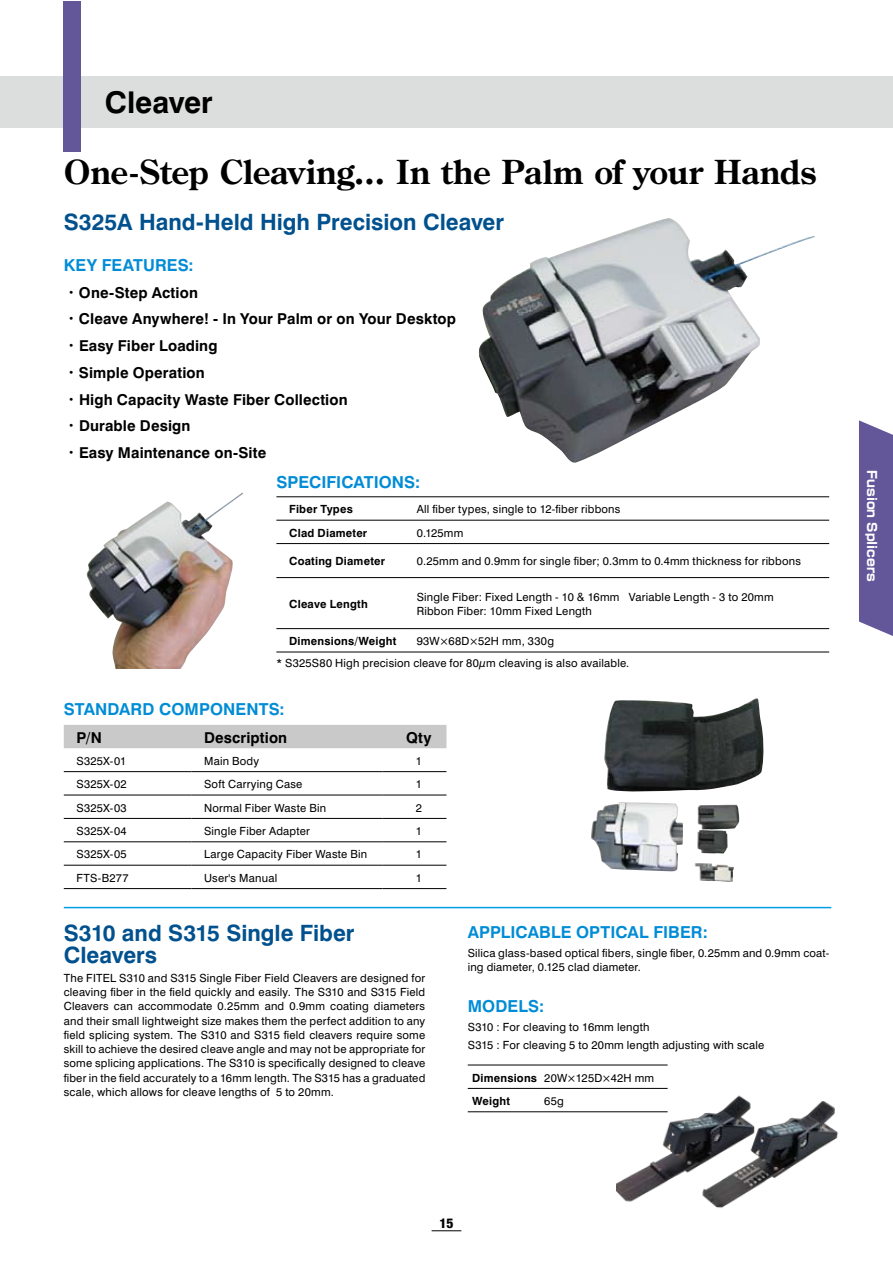
<style>
.page{position:relative;width:893px;height:1263px;background:#fff}
.page>*{position:absolute;margin:0;border:0;box-sizing:border-box;transform-origin:0 0}
.t1{font:700 33px "Century Old Style Std";letter-spacing:.005em;color:#000}
.t2{font:700 30px "Swiss 721 BT";letter-spacing:-.005em;color:#000}
.t3{font:700 22.5px/22.5px "Swiss 721 BT";color:#00518e}
.t4{font:700 16.5px "Swiss 721 BT";letter-spacing:.005em;color:#008cd6}
.t5{font:700 15px/26.7px "Swiss 721 BT";letter-spacing:.01em;color:#000}
.t6{font:800 condensed 13.5px "Helvetica Neue";color:#000}
.t7{font:700 12.75px "Shin Go Pro";color:#fff}
.t8{font:11.25px/14.2px "Swiss 721 BT";letter-spacing:.02em;color:#000}
.t9{font:700 11.25px/23.4px "Swiss 721 BT";letter-spacing:.02em;color:#000}
.s1{font-family:"Futo Go B101 Pro"}
.s2{font-weight:400}
</style>
<div class="page">
<div style="left:0;top:77px;width:892px;height:51px;background:#dcdddd"></div>
<svg style="left:432px;top:1230px;width:29px;height:1px"></svg>
<div style="left:64px;top:1px;width:17px;height:151px;background:#635699"></div>
<img style="left:87px;top:492px;width:156px;height:177px">
<img style="left:617px;top:1087px;width:222px;height:121px">
<img style="left:591px;top:698px;width:173px;height:184px">
<hr style="left:276px;top:520px;width:128px;height:1px;background:#000">
<hr style="left:404px;top:520px;width:425px;height:1px;background:#000">
<hr style="left:276px;top:543px;width:128px;height:1px;background:#000">
<hr style="left:404px;top:543px;width:425px;height:1px;background:#000">
<hr style="left:276px;top:577px;width:128px;height:1px;background:#000">
<hr style="left:404px;top:577px;width:425px;height:1px;background:#000">
<hr style="left:276px;top:628px;width:128px;height:1px;background:#000">
<hr style="left:404px;top:628px;width:425px;height:1px;background:#000">
<hr style="left:276px;top:652px;width:128px;height:1px;background:#000">
<hr style="left:404px;top:652px;width:425px;height:1px;background:#000">
<hr style="left:276px;top:496px;width:128px;height:1px;background:#000">
<hr style="left:404px;top:496px;width:425px;height:1px;background:#000">
<hr style="left:468px;top:1065px;width:72px;height:1px;background:#000">
<hr style="left:540px;top:1065px;width:128px;height:1px;background:#000">
<hr style="left:468px;top:1088px;width:72px;height:1px;background:#000">
<hr style="left:540px;top:1088px;width:128px;height:1px;background:#000">
<hr style="left:468px;top:1111px;width:72px;height:1px;background:#000">
<hr style="left:540px;top:1111px;width:128px;height:1px;background:#000">
<div style="left:64px;top:725px;width:382px;height:23px;background:#c9c9ca"></div>
<hr style="left:64px;top:771px;width:127px;height:1px;background:#000">
<hr style="left:191px;top:771px;width:192px;height:1px;background:#000">
<hr style="left:383px;top:771px;width:63px;height:1px;background:#000">
<hr style="left:64px;top:795px;width:127px;height:1px;background:#000">
<hr style="left:191px;top:795px;width:192px;height:1px;background:#000">
<hr style="left:383px;top:795px;width:63px;height:1px;background:#000">
<hr style="left:64px;top:818px;width:127px;height:1px;background:#000">
<hr style="left:191px;top:818px;width:192px;height:1px;background:#000">
<hr style="left:383px;top:818px;width:63px;height:1px;background:#000">
<hr style="left:64px;top:841px;width:127px;height:1px;background:#000">
<hr style="left:191px;top:841px;width:192px;height:1px;background:#000">
<hr style="left:383px;top:841px;width:63px;height:1px;background:#000">
<hr style="left:64px;top:865px;width:127px;height:1px;background:#000">
<hr style="left:191px;top:865px;width:192px;height:1px;background:#000">
<hr style="left:383px;top:865px;width:63px;height:1px;background:#000">
<hr style="left:64px;top:888px;width:127px;height:1px;background:#000">
<hr style="left:191px;top:888px;width:192px;height:1px;background:#000">
<hr style="left:383px;top:888px;width:63px;height:1px;background:#000">
<img style="left:478px;top:218px;width:337px;height:245px">
<hr style="left:64px;top:907px;width:767px;height:1px;background:#00a0e9">
<svg style="left:859px;top:420px;width:33px;height:216px;background:#7266a2"></svg>
<div style="left:864px;top:447px;width:13px;height:158px;background:#635699"></div>
<h2 class="t2" style="left:105px;top:84px;width:109px">Cleaver</h2>
<h1 class="t1" style="left:64px;top:150px;width:754px">One-Step Cleaving... In the Palm of your Hands</h1>
<h3 class="t3" style="left:64px;top:210px;width:442px">S325A Hand-Held High Precision Cleaver</h3>
<h3 class="t4" style="left:64px;top:255px;width:131px">KEY FEATURES:</h3>
<h3 class="t5" style="left:64px;top:279px;width:394px"><span class="s1">・</span>One-Step Action<br><span class="s1">・</span>Cleave Anywhere! - In Your Palm or on Your Desktop<span class="s1">・</span>Easy Fiber Loading<br><span class="s1">・</span>Simple Operation<br><span class="s1">・</span>High Capacity Waste Fiber Collection<br><span class="s1">・</span>Durable Design<br><span class="s1">・</span>Easy Maintenance on-Site</h3>
<h3 class="t4" style="left:276px;top:472px;width:145px">SPECIFICATIONS:</h3>
<p class="t9" style="left:289px;top:497px;width:65px">Fiber Types</p>
<p class="t8" style="left:417px;top:502px;width:205px">All fiber types, single to 12-fiber ribbons</p>
<p class="t9" style="left:289px;top:521px;width:80px">Clad Diameter</p>
<p class="t8" style="left:417px;top:525px;width:48px">0.125mm</p>
<p class="t9" style="left:289px;top:550px;width:97px">Coating Diameter</p>
<p class="t8" style="left:417px;top:554px;width:386px">0.25mm and 0.9mm for single fiber; 0.3mm to 0.4mm thickness for ribbons</p>
<p class="t9" style="left:289px;top:592px;width:80px">Cleave Length</p>
<p class="t8" style="left:417px;top:590px;width:359px">Single Fiber: Fixed Length - 10 &amp; 16mm Variable Length - 3 to 20mm<br>Ribbon Fiber: 10mm Fixed Length</p>
<p class="t9" style="left:289px;top:629px;width:109px">Dimensions/Weight</p>
<p class="t8" style="left:276px;top:630px;width:354px;line-height:21.8px;text-indent:140px">93W×68D×52H mm, 330g<br>* S325S80 High precision cleave for 80µm cleaving is also available.</p>
<h3 class="t4" style="left:64px;top:699px;width:222px">STANDARD COMPONENTS:</h3>
<h3 class="t5" style="left:77px;top:724px;width:27px">P/N</h3>
<h3 class="t5" style="left:204px;top:724px;width:85px">Description</h3>
<h3 class="t5" style="left:406px;top:724px;width:27px">Qty</h3>
<p class="t8" style="left:77px;top:753px;width:51px">S325X-01</p>
<p class="t8" style="left:204px;top:753px;width:57px">Main Body</p>
<p class="t8" style="left:416px;top:753px;width:8px">1</p>
<p class="t8" style="left:77px;top:777px;width:52px">S325X-02</p>
<p class="t8" style="left:204px;top:777px;width:100px">Soft Carrying Case</p>
<p class="t8" style="left:416px;top:777px;width:8px">1</p>
<p class="t8" style="left:77px;top:800px;width:52px">S325X-03</p>
<p class="t8" style="left:204px;top:800px;width:123px">Normal Fiber Waste Bin</p>
<p class="t8" style="left:416px;top:800px;width:8px">2</p>
<p class="t8" style="left:77px;top:824px;width:52px">S325X-04</p>
<p class="t8" style="left:204px;top:824px;width:107px">Single Fiber Adapter</p>
<p class="t8" style="left:416px;top:824px;width:8px">1</p>
<p class="t8" style="left:77px;top:847px;width:52px">S325X-05</p>
<p class="t8" style="left:204px;top:847px;width:165px">Large Capacity Fiber Waste Bin</p>
<p class="t8" style="left:416px;top:847px;width:8px">1</p>
<p class="t8" style="left:77px;top:870px;width:53px">FTS-B277</p>
<p class="t8" style="left:204px;top:870px;width:75px">User's Manual</p>
<p class="t8" style="left:416px;top:870px;width:8px">1</p>
<h3 class="t3" style="left:64px;top:921px;width:292px">S310 and S315 Single Fiber<br>Cleavers</h3>
<p class="t8" style="left:64px;top:971px;width:363px;text-align:justify">The FITEL S310 and S315 Single Fiber Field Cleavers are designed for cleaving fiber in the field quickly and easily. The S310 and S315 Field Cleavers can accommodate 0.25mm and 0.9mm coating diameters and their small lightweight size makes them the perfect addition to any field splicing system. The S310 and S315 field cleavers require some skill to achieve the desired cleave angle and may not be appropriate for some splicing applications. The S310 is specifically designed to cleave fiber in the field accurately to a 16mm length. The S315 has a graduated scale, which allows for cleave lengths of 5 to 20mm.</p>
<h3 class="t4" style="left:468px;top:922px;width:242px">APPLICABLE OPTICAL FIBER:</h3>
<p class="t8" style="left:468px;top:946px;width:363px">Silica glass-based optical fibers, single fiber, 0.25mm and 0.9mm coat&shy;ing diameter, 0.125 clad diameter.</p>
<h3 class="t4" style="left:468px;top:996px;width:78px">MODELS:</h3>
<p class="t8" style="left:468px;top:1017px;width:298px;line-height:18.5px">S310 : For cleaving to 16mm length<br>S315 : For cleaving 5 to 20mm length adjusting with scale</p>
<p class="t9" style="left:472px;top:1066px;width:184px">Dimensions <span class="s2">20W×125D×42H mm<br></span>Weight</p>
<p class="t8" style="left:544px;top:1094px;width:21px">65g</p>
<p class="t7" style="left:882px;top:470px;width:113px;rotate:90deg">Fusion Splicers</p>
<p class="t6" style="left:439px;top:1215px;width:16px">15</p>
</div>
